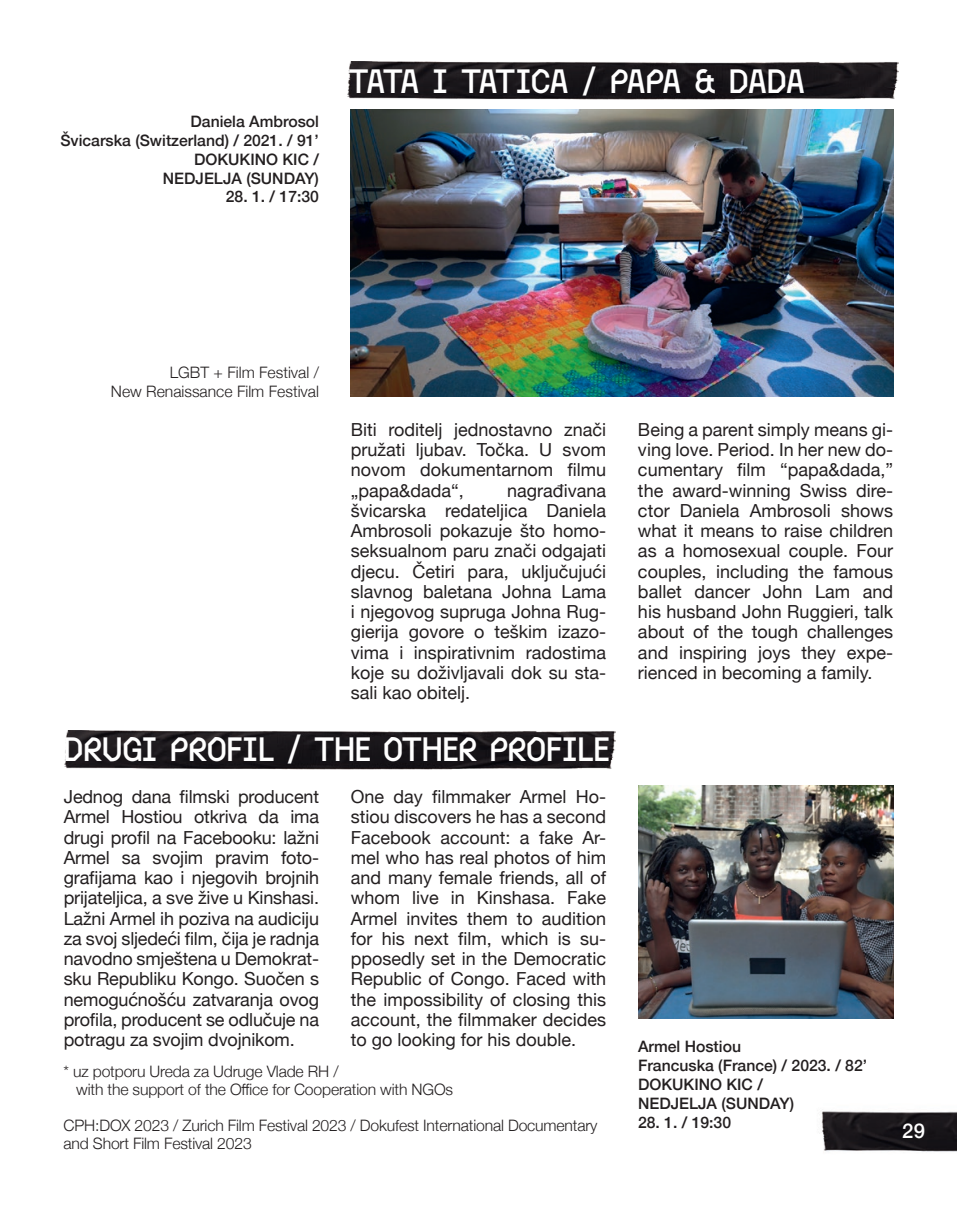
<style>
.page{position:relative;width:957px;height:1212px;background:#fff}
.page>*{position:absolute;margin:0;border:0;box-sizing:border-box;transform-origin:0 0}
.t1{font:33.75px "Oddee No 1 HR";letter-spacing:-.01em;color:#fff}
.t2{font:33.75px "Oddee No 1 HR";letter-spacing:-.04em;color:#fff}
.t3{font:500 20.25px "Helvetica Neue";color:#fff}
.t4{font:18px/20.2px "Helvetica Neue";color:#231f20;text-align:justify}
.t5{font:300 15.75px/18px "Helvetica Neue";letter-spacing:-.01em;color:#231f20}
.t6{font:500 15.75px/18.9px "Helvetica Neue";color:#231f20;text-align:right}
</style>
<div class="page">
<img style="left:821px;top:1111px;width:136px;height:41px">
<img style="left:64px;top:731px;width:551px;height:38px">
<img style="left:347px;top:62px;width:551px;height:38px">
<img style="left:638px;top:786px;width:255px;height:233px">
<img style="left:351px;top:110px;width:542px;height:287px">
<p class="t6" style="left:191px;top:111px;width:130px">Daniela Ambrosol</p>
<p class="t6" style="left:60px;top:129px;width:260px">Švicarska (Switzerland) / 2021. / 91’</p>
<p class="t6" style="left:163px;top:148px;width:158px">DOKUKINO KIC /<br>NEDJELJA (SUNDAY)</p>
<p class="t6" style="left:226px;top:186px;width:95px">28. 1. / 17:30</p>
<p class="t2" style="left:348px;top:55px;width:458px">TATA I TATICA / PAPA &amp; DADA</p>
<p class="t5" style="left:111px;top:362px;width:209px;line-height:18.9px;text-align:right">LGBT + Film Festival /<br>New Renaissance Film Festival</p>
<p class="t4" style="left:351px;top:420px;width:257px">Biti roditelj jednostavno znači pružati ljubav. Točka. U svom novom dokumentarnom filmu „papa&amp;dada“,</p>
<p class="t4" style="left:351px;top:481px;width:257px;text-indent:156px">nagrađivana švicarska redateljica Daniela Ambrosoli pokazuje što homo&shy;seksualnom paru znači odgajati djecu. Četiri para, uključujući slavnog baletana Johna Lama i njegovog supruga Johna Rug&shy;gierija govore o teškim izazo&shy;vima i inspirativnim radostima koje su doživljavali dok su sta&shy;sali kao obitelj.</p>
<p class="t1" style="left:64px;top:724px;width:547px">DRUGI PROFIL / THE OTHER PROFILE</p>
<p class="t4" style="left:64px;top:788px;width:257px">Jednog dana filmski producent Armel Hostiou otkriva da ima drugi profil na Facebooku: lažni Armel sa svojim pravim foto&shy;grafijama kao i njegovih brojnih prijateljica, a sve žive u Kinshasi.<br>Lažni Armel ih poziva na audiciju za svoj sljedeći film, čija je radnja navodno smještena u Demokrat&shy;sku Republiku Kongo. Suočen s nemogućnošću zatvaranja ovog profila, producent se odlučuje na potragu za svojim dvojnikom.</p>
<p class="t4" style="left:351px;top:788px;width:257px">One day filmmaker Armel Ho&shy;stiou discovers he has a second Facebook account: a fake Ar&shy;mel who has real photos of him and many female friends, all of whom live in Kinshasa. Fake Armel invites them to audition for his next film, which is su&shy;pposedly set in the Democratic Republic of Congo. Faced with the impossibility of closing this account, the filmmaker decides to go looking for his double.</p>
<p class="t5" style="left:76px;top:1061px;width:378px;text-indent:-13px">* uz potporu Ureda za Udruge Vlade RH /<br>with the support of the Office for Cooperation with NGOs</p>
<p class="t5" style="left:64px;top:1115px;width:535px">CPH:DOX 2023 / Zurich Film Festival 2023 / Dokufest International Documentary and Short Film Festival 2023</p>
<p class="t4" style="left:638px;top:420px;width:257px">Being a parent simply means gi&shy;ving love. Period. In her new do&shy;cumentary film “papa&amp;dada,” the award-winning Swiss dire&shy;ctor Daniela Ambrosoli shows what it means to raise children as a homosexual couple. Four couples, including the famous ballet dancer John Lam and his husband John Ruggieri, talk about of the tough challenges and inspiring joys they expe&shy;rienced in becoming a family.</p>
<p class="t6" style="left:638px;top:1036px;width:104px">Armel Hostiou</p>
<p class="t6" style="left:638px;top:1055px;width:231px">Francuska (France) / 2023. / 82’</p>
<p class="t6" style="left:638px;top:1074px;width:158px;text-align:left">DOKUKINO KIC /<br>NEDJELJA (SUNDAY)</p>
<p class="t6" style="left:638px;top:1112px;width:95px">28. 1. / 19:30</p>
<p class="t3" style="left:902px;top:1114px;width:24px">29</p>
</div>
